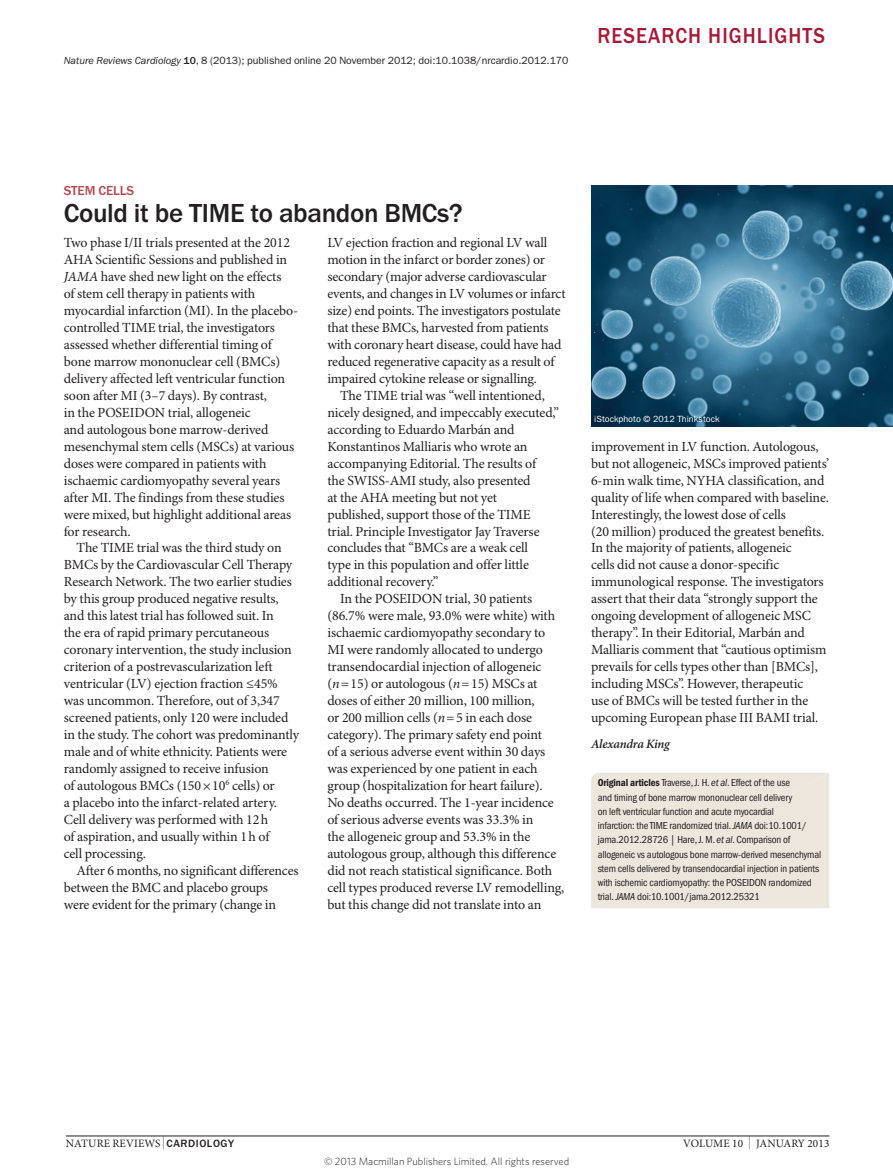
<style>
.page{position:relative;width:893px;height:1174px;background:#fff}
.page>*{position:absolute;margin:0;border:0;box-sizing:border-box;transform-origin:0 0}
.Title{font:500 27px "ITC Franklin Gothic Std";letter-spacing:-.015em;color:#231f20}
.t1{font:500 22.5px "ITC Franklin Gothic Std";letter-spacing:.05em;color:#a71a37;scale:.9 1}
.Body_text{font:13.95px/17px "Minion Pro";letter-spacing:-.01em;color:#231f20}
.Body_first{font:13.95px/17px "Minion Pro";letter-spacing:-.01em;color:#231f20}
.Strapline{font:500 13.5px "ITC Franklin Gothic Std";letter-spacing:-.015em;color:#b44a50}
.Authors{font:italic 600 12.75px "Minion Pro";letter-spacing:-.02em;color:#231f20}
.t2{font:11.25px "Minion Pro";letter-spacing:.01em;color:#231f20}
.References{font:condensed 10.5px/14.2px "ITC Franklin Gothic Std";letter-spacing:-.015em;color:#231f20}
.Citation_line{font:10.5px "ITC Franklin Gothic Std";letter-spacing:-.005em;color:#231f20}
.t3{font:300 10.5px "Whitney";color:#231f20}
.Figure_credit{font:9px "ITC Franklin Gothic Std";color:#fff}
.s1{font-style:italic}
.s2{font-weight:500}
.s3{font-family:"ITC Franklin Gothic Std Dm Cd";font-stretch:normal}
.s4{font-size:12.9px}
.s5{font-family:"ITC Franklin Gothic Std";font-weight:500;font-size:10.95px}
</style>
<div class="page">
<hr style="left:66px;top:1135px;width:763px;height:1px;background:#231f20">
<div style="left:591px;top:773px;width:238px;height:135px;background:#ece6dd"></div>
<img style="left:591px;top:186px;width:302px;height:240px">
<p class="Citation_line" style="left:64px;top:54px;width:506px"><span class="s1">Nature Reviews Cardiology</span> <span class="s2">10</span>, 8 (2013); published online 20 November 2012; doi:10.1038/nrcardio.2012.170</p>
<p class="t1" style="left:598px;top:22px;width:254px">RESEARCH HIGHLIGHTS</p>
<p class="Strapline" style="left:64px;top:183px;width:72px">STEM CELLS</p>
<p class="Title" style="left:64px;top:198px;width:400px">Could it be TIME to abandon BMCs?</p>
<p class="Body_text" style="left:327px;top:235px;width:240px">LV ejection fraction and regional LV wall motion in the infarct or border zones) or secondary (major adverse cardiovascular events, and changes in LV volumes or infarct size) end points. The investigators postulate that these BMCs, harvested from patients with coronary heart disease, could have had reduced regenerative capacity as a result of impaired cytokine release or signalling.</p>
<p class="Body_text" style="left:327px;top:387px;width:233px;text-indent:13px">The TIME trial was “well intentioned, nicely designed, and impeccably executed,” according to Eduardo Marbán and Konstantinos Malliaris who wrote an accompanying Editorial. The results of<br>the SWISS-AMI study, also presented<br>at the AHA meeting but not yet<br>published, support those of the TIME trial. Principle Investigator Jay Traverse concludes that “BMCs are a weak cell<br>type in this population and offer little additional recovery.”</p>
<p class="Body_text" style="left:327px;top:591px;width:238px;text-indent:13px">In the POSEIDON trial, 30 patients (86.7% were male, 93.0% were white) with ischaemic cardiomyopathy secondary to MI were randomly allocated to undergo transendocardial injection of allogeneic (<span class="s1">n</span>=15) or autologous (<span class="s1">n</span>=15) MSCs at doses of either 20 million, 100 million,<br>or 200 million cells (<span class="s1">n</span>=5 in each dose category). The primary safety end point<br>of a serious adverse event within 30 days was experienced by one patient in each group (hospitalization for heart failure).<br>No deaths occurred. The 1‑year incidence of serious adverse events was 33.3% in<br>the allogeneic group and 53.3% in the autologous group, although this difference did not reach statistical significance. Both cell types produced reverse LV remodelling, but this change did not translate into an</p>
<p class="Body_first" style="left:64px;top:235px;width:236px">Two phase I/II trials presented at the 2012<br>AHA Scientific Sessions and published in <span class="s1">JAMA</span> have shed new light on the effects<br>of stem cell therapy in patients with myocardial infarction (MI). In the placebo&shy;controlled TIME trial, the investigators assessed whether differential timing of bone marrow mononuclear cell (BMCs) delivery affected left ventricular function soon after MI (3–7 days). By contrast,<br>in the POSEIDON trial, allogeneic<br>and autologous bone marrow-derived mesenchymal stem cells (MSCs) at various doses were compared in patients with ischaemic cardiomyopathy several years after MI. The findings from these studies were mixed, but highlight additional areas for research.</p>
<p class="Body_text" style="left:64px;top:540px;width:237px;text-indent:13px">The TIME trial was the third study on BMCs by the Cardiovascular Cell Therapy Research Network. The two earlier studies by this group produced negative results, and this latest trial has followed suit. In<br>the era of rapid primary percutaneous coronary intervention, the study inclusion criterion of a postrevascularization left ventricular (LV) ejection fraction ≤45% was uncommon. Therefore, out of 3,347 screened patients, only 120 were included in the study. The cohort was predominantly male and of white ethnicity. Patients were randomly assigned to receive infusion<br>of autologous BMCs (150×10<sup>6</sup> cells) or<br>a placebo into the infarct-related artery.<br>Cell delivery was performed with 12h<br>of aspiration, and usually within 1h of<br>cell processing.</p>
<p class="Body_text" style="left:64px;top:862px;width:236px;text-indent:13px">After 6 months, no significant differences between the BMC and placebo groups<br>were evident for the primary (change in</p>
<p class="Figure_credit" style="left:594px;top:414px;width:127px">iStockphoto © 2012 Thinkstock</p>
<p class="Body_text" style="left:591px;top:438px;width:240px">improvement in LV function. Autologous, but not allogeneic, MSCs improved patients’ 6-min walk time, NYHA classification, and quality of life when compared with baseline.<br>Interestingly, the lowest dose of cells<br>(20 million) produced the greatest benefits.<br>In the majority of patients, allogeneic<br>cells did not cause a donor-specific immunological response. The investigators assert that their data “strongly support the ongoing development of allogeneic MSC therapy”. In their Editorial, Marbán and Malliaris comment that “cautious optimism prevails for cells types other than [BMCs], including MSCs”. However, therapeutic<br>use of BMCs will be tested further in the upcoming European phase III BAMI trial.</p>
<p class="Authors" style="left:591px;top:735px;width:80px">Alexandra King</p>
<p class="References" style="left:598px;top:776px;width:225px"><span class="s3">Original articles</span> Traverse, J. H. <span class="s1">et al</span>. Effect of the use<br>and timing of bone marrow mononuclear cell delivery<br>on left ventricular function and acute myocardial<br>infarction: the TIME randomized trial. <span class="s1">JAMA</span> doi:10.1001/ jama.2012.28726 | Hare, J. M. <span class="s1">et al</span>. Comparison of allogeneic vs autologous bone marrow-derived mesenchymal stem cells delivered by transendocardial injection in patients with ischemic cardiomyopathy: the POSEIDON randomized trial. <span class="s1">JAMA</span> doi:10.1001/jama.2012.25321</p>
<p class="t2" style="left:66px;top:1136px;width:170px">NATURE REVIEWS <span class="s4">|</span> <span class="s5">CARDIOLOGY</span></p>
<p class="t2" style="left:683px;top:1136px;width:148px">VOLUME 10 <span class="s4">|</span> JANUARY 2013</p>
<p class="t3" style="left:324px;top:1154px;width:247px">© 2013 Macmillan Publishers Limited. All rights reserved</p>
</div>
